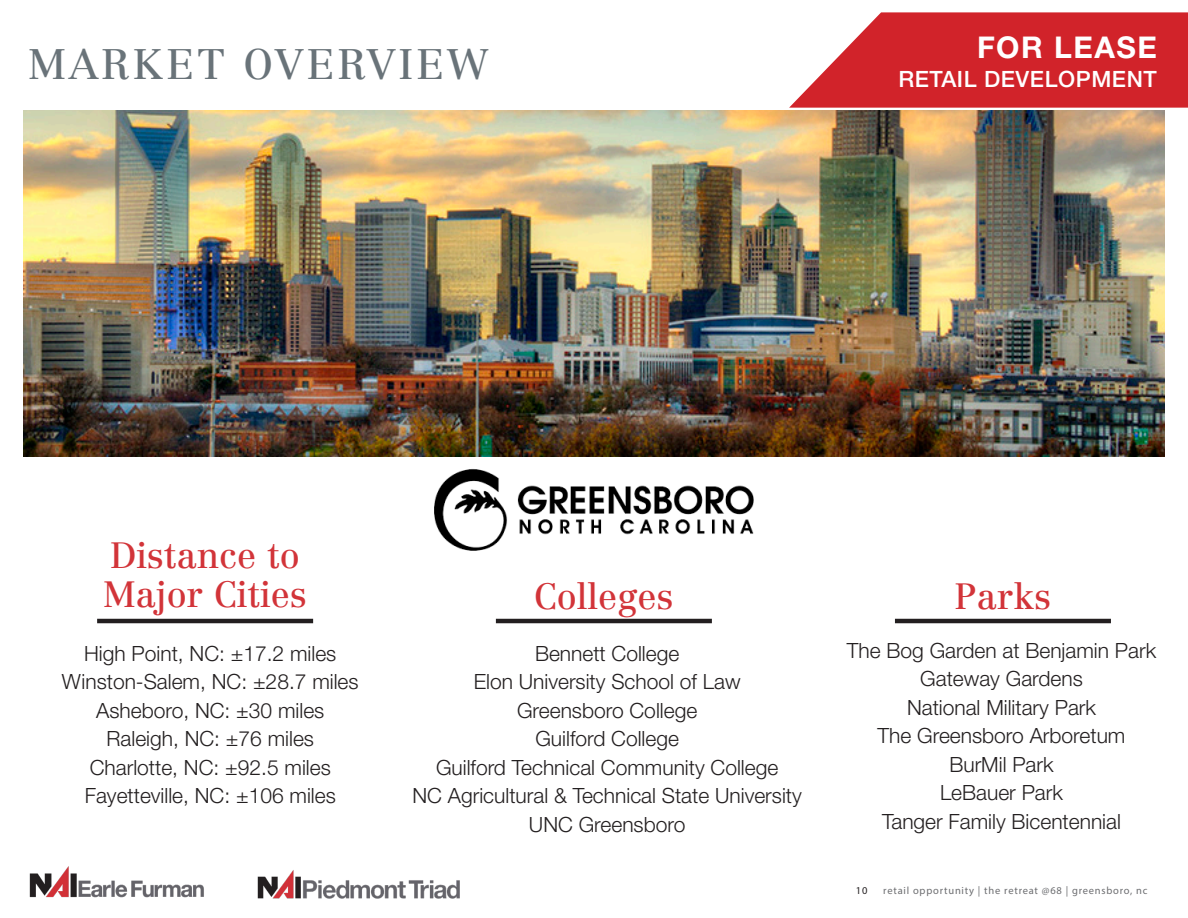
<style>
.page{position:relative;width:1188px;height:918px;background:#fff}
.page>*{position:absolute;margin:0;border:0;box-sizing:border-box;transform-origin:0 0}
.t1{font:42px "Centennial LT Std";letter-spacing:.07em;color:#697379}
.t2{font:36px/39px "Centennial LT Std";color:#d23439}
.t3{font:700 30px "Helvetica Neue LT Std";letter-spacing:.05em;color:#fff}
.t4{font:500 22.5px "Helvetica Neue LT Std";letter-spacing:.025em;color:#fff}
.t5{font:300 21px "Helvetica Neue LT Std";color:#231f20}
.t6{font:10.5px "Myriad Pro";letter-spacing:.075em;color:#6c6d70}
.t7{font:10.5px "Myriad Pro";color:#231f20}
</style>
<div class="page">
<img style="left:29px;top:866px;width:175px;height:32px">
<img style="left:257px;top:870px;width:203px;height:29px">
<svg style="left:789px;top:12px;width:399px;height:96px;background:#d63e44"></svg>
<img style="left:24px;top:111px;width:1140px;height:346px">
<hr style="left:97px;top:619px;width:216px;height:4px;background:#231f20">
<hr style="left:496px;top:619px;width:216px;height:4px;background:#231f20">
<hr style="left:895px;top:619px;width:216px;height:4px;background:#231f20">
<img style="left:434px;top:469px;width:320px;height:82px">
<p class="t1" style="left:28px;top:40px;width:461px">MARKET OVERVIEW</p>
<p class="t3" style="left:977px;top:29px;width:181px">FOR LEASE</p>
<p class="t4" style="left:898px;top:65px;width:260px">RETAIL DEVELOPMENT</p>
<p class="t2" style="left:103px;top:536px;width:205px">Distance to<br>Major Cities</p>
<p class="t5" style="left:84px;top:640px;width:254px">High Point, NC: ±17.2 miles</p>
<p class="t5" style="left:62px;top:669px;width:298px">Winston-Salem, NC: ±28.7 miles</p>
<p class="t5" style="left:96px;top:697px;width:230px">Asheboro, NC: ±30 miles</p>
<p class="t5" style="left:107px;top:726px;width:209px">Raleigh, NC: ±76 miles</p>
<p class="t5" style="left:90px;top:754px;width:242px">Charlotte, NC: ±92.5 miles</p>
<p class="t5" style="left:85px;top:783px;width:253px">Fayetteville, NC: ±106 miles</p>
<p class="t2" style="left:534px;top:577px;width:141px">Colleges</p>
<p class="t5" style="left:535px;top:640px;width:146px">Bennett College</p>
<p class="t5" style="left:474px;top:669px;width:268px">Elon University School of Law</p>
<p class="t5" style="left:517px;top:697px;width:182px">Greensboro College</p>
<p class="t5" style="left:535px;top:726px;width:145px">Guilford College</p>
<p class="t5" style="left:436px;top:754px;width:344px">Guilford Technical Community College</p>
<p class="t5" style="left:412px;top:783px;width:391px">NC Agricultural &amp; Technical State University</p>
<p class="t5" style="left:529px;top:811px;width:158px">UNC Greensboro</p>
<p class="t2" style="left:955px;top:577px;width:98px">Parks</p>
<p class="t5" style="left:847px;top:637px;width:311px">The Bog Garden at Benjamin Park</p>
<p class="t5" style="left:920px;top:666px;width:164px">Gateway Gardens</p>
<p class="t5" style="left:907px;top:694px;width:191px">National Military Park</p>
<p class="t5" style="left:878px;top:723px;width:249px">The Greensboro Arboretum</p>
<p class="t5" style="left:949px;top:751px;width:106px">BurMil Park</p>
<p class="t5" style="left:940px;top:780px;width:124px">LeBauer Park</p>
<p class="t5" style="left:882px;top:808px;width:240px">Tanger Family Bicentennial</p>
<p class="t7" style="left:856px;top:884px;width:13px">10</p>
<p class="t6" style="left:883px;top:884px;width:266px">retail opportunity | the retreat @68 | greensboro, nc</p>
</div>
